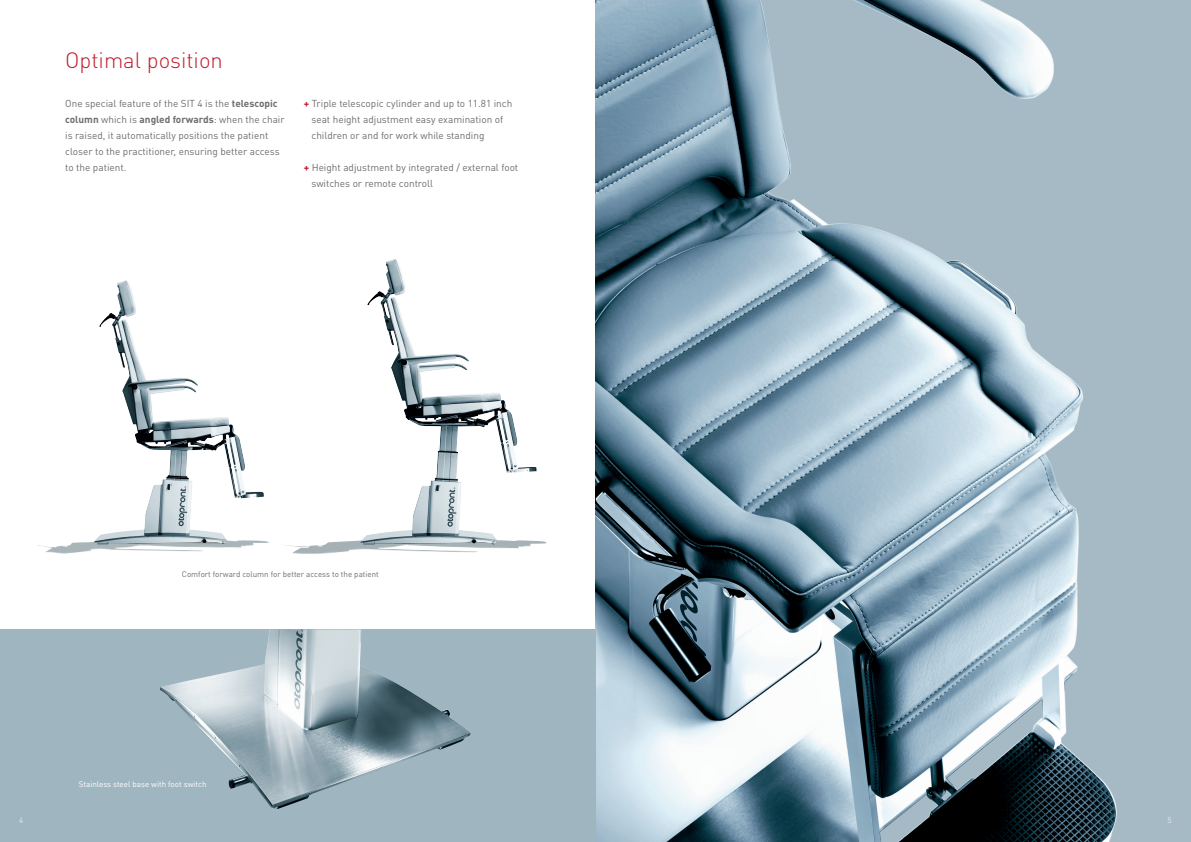
<style>
.page{position:relative;width:1191px;height:842px;background:#fff}
.page>*{position:absolute;margin:0;border:0;box-sizing:border-box;transform-origin:0 0}
.t1{font:300 22px "DIN Pro";color:#be1d2c}
.t2{font:10px/16px "DIN Pro";color:#6c6d70}
.t3{font:8px "DIN Pro";color:#6c6d70}
.t4{font:8px "DIN Pro";color:#fff}
.t5{font:300 8px "DIN Pro";color:#fff}
.s1{font-weight:700}
.s2{font-weight:700;color:#be1d2c}
</style>
<div class="page">
<img style="left:595px;top:0;width:596px;height:842px">
<div style="left:0;top:629px;width:595px;height:213px;background:#9fb6c1"></div>
<img style="left:283px;top:540px;width:264px;height:14px">
<img style="left:360px;top:259px;width:137px;height:286px">
<img style="left:38px;top:540px;width:231px;height:14px">
<img style="left:94px;top:498px;width:133px;height:46px">
<img style="left:99px;top:280px;width:165px;height:218px">
<img style="left:160px;top:629px;width:311px;height:180px">
<h1 class="t1" style="left:65px;top:45px;width:159px">Optimal position</h1>
<p class="t2" style="left:65px;top:95px;width:221px">One special feature of the SIT 4 is the <span class="s1">telescopic column</span> which is <span class="s1">angled forwards</span>: when the chair is raised, it automatically positions the patient closer to the practitioner, ensuring better access to the patient.</p>
<p class="t2" style="left:311px;top:95px;width:202px;text-indent:-7px"><span class="s2">+</span> Triple telescopic cylinder and up to 11.81 inch seat height adjustment easy examination of children or and for work while standing</p>
<p class="t2" style="left:311px;top:159px;width:208px;text-indent:-7px"><span class="s2">+</span> Height adjustment by integrated / external foot switches or remote controll</p>
<p class="t3" style="left:182px;top:569px;width:198px">Comfort forward column for better access to the patient</p>
<p class="t4" style="left:79px;top:778px;width:129px">Stainless steel base with foot switch</p>
<p class="t5" style="left:19px;top:815px;width:6px">4</p>
<p class="t5" style="left:1167px;top:815px;width:6px">5</p>
</div>
